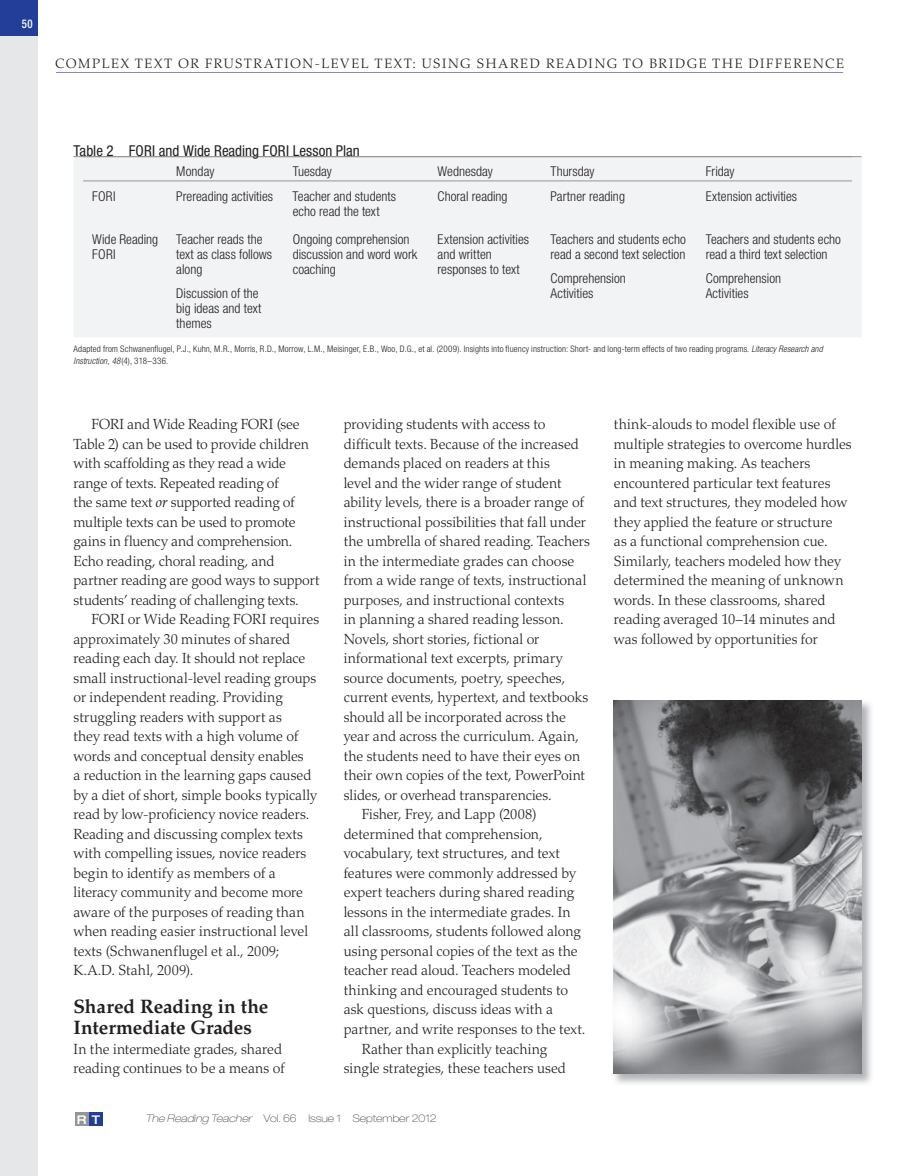
<style>
.page{position:relative;width:906px;height:1176px;background:#fff}
.page>*{position:absolute;margin:0;border:0;box-sizing:border-box;transform-origin:0 0}
.t1{font:700 19.5px/21px "Palatino LT Std";color:#231f20}
.t2{font:condensed 15px "Helvetica Neue LT Std";color:#231f20}
.t3{font:300 14.7px/19.5px "Palatino LT Std";letter-spacing:-.005em;color:#231f20}
.t4{font:300 14.7px "Palatino LT Std";letter-spacing:.015em;color:#231f20}
.t5{font:300 condensed 13.5px/15px "Helvetica Neue LT Std";color:#231f20}
.t6{font:300 13.5px "Palatino LT Std";letter-spacing:.125em;color:#231f20}
.t7{font:500 condensed 12px "Helvetica Neue LT Std";color:#fff;scale:.9 1}
.t8{font:500 expanded 12px "Helvetica Neue LT Std";color:#fff}
.t9{font:100 expanded 10.5px "Helvetica Neue LT Std";color:#4b4c4d}
.t10{font:300 condensed 9px/12px "Helvetica Neue LT Std";letter-spacing:.015em;color:#231f20}
.s1{font-style:italic}
.s2{font-weight:400;font-style:italic}
</style>
<div class="page">
<hr style="left:56px;top:72px;width:787px;height:1px;background:#8587c1">
<div style="left:0;top:0;width:37px;height:1175px;background:#e6e7e9"></div>
<div style="left:0;top:0;width:37px;height:36px;background:#233e98"></div>
<div style="left:75px;top:1112px;width:13px;height:14px;background:#939598"></div>
<div style="left:89px;top:1112px;width:14px;height:14px;background:#233e98"></div>
<img style="left:613px;top:700px;width:259px;height:384px">
<img style="left:613px;top:700px;width:248px;height:373px">
<div style="left:73px;top:157px;width:788px;height:180px;background:#f2f3f4"></div>
<hr style="left:83px;top:180px;width:768px;height:1px;background:#939598">
<hr style="left:73px;top:156px;width:788px;height:1px;background:#939598">
<p class="t7" style="left:22px;top:19px;width:13px">50</p>
<p class="t6" style="left:55px;top:58px;width:790px">COMPLEX TEXT OR FRUSTRATION-LEVEL TEXT: USING SHARED READING TO BRIDGE THE DIFFERENCE</p>
<p class="t2" style="left:73px;top:145px;width:288px">Table 2 FORI and Wide Reading FORI Lesson Plan</p>
<p class="t5" style="left:176px;top:165px;width:40px">Monday</p>
<p class="t5" style="left:293px;top:165px;width:41px">Tuesday</p>
<p class="t5" style="left:437px;top:165px;width:57px">Wednesday</p>
<p class="t5" style="left:550px;top:165px;width:46px">Thursday</p>
<p class="t5" style="left:705px;top:165px;width:30px">Friday</p>
<p class="t5" style="left:92px;top:190px;width:25px">FORI</p>
<p class="t5" style="left:176px;top:190px;width:98px">Prereading activities</p>
<p class="t5" style="left:292px;top:190px;width:105px">Teacher and students echo read the text</p>
<p class="t5" style="left:437px;top:190px;width:72px">Choral reading</p>
<p class="t5" style="left:550px;top:190px;width:76px">Partner reading</p>
<p class="t5" style="left:705px;top:190px;width:93px">Extension activities</p>
<p class="t5" style="left:92px;top:233px;width:68px">Wide Reading<br>FORI</p>
<p class="t5" style="left:176px;top:233px;width:97px">Teacher reads the text as class follows along</p>
<p class="t5" style="left:176px;top:287px;width:86px">Discussion of the big ideas and text themes</p>
<p class="t5" style="left:293px;top:233px;width:126px">Ongoing comprehension discussion and word work coaching</p>
<p class="t5" style="left:437px;top:233px;width:93px">Extension activities and written responses to text</p>
<p class="t5" style="left:550px;top:233px;width:137px">Teachers and students echo read a second text selection</p>
<p class="t5" style="left:550px;top:272px;width:77px">Comprehension<br>Activities</p>
<p class="t5" style="left:705px;top:233px;width:137px">Teachers and students echo read a third text selection</p>
<p class="t5" style="left:705px;top:272px;width:77px">Comprehension<br>Activities</p>
<p class="t10" style="left:73px;top:343px;width:750px">Adapted from Schwanenflugel, P.J., Kuhn, M.R., Morris, R.D., Morrow, L.M., Meisinger, E.B., Woo, D.G., et al. (2009). Insights into fluency instruction: Short- and long-term effects of two reading programs. <span class="s1">Literacy Research and<br>Instruction</span>, <span class="s1">48</span>(4), 318–336.</p>
<p class="t3" style="left:73px;top:416px;width:247px;text-indent:18px">FORI and Wide Reading FORI (see Table 2) can be used to provide children with scaffolding as they read a wide range of texts. Repeated reading of<br>the same text <span class="s2">or</span> supported reading of multiple texts can be used to promote gains in fluency and comprehension.<br>Echo reading, choral reading, and partner reading are good ways to support students’ reading of challenging texts.</p>
<p class="t3" style="left:73px;top:611px;width:247px;text-indent:18px">FORI or Wide Reading FORI requires approximately 30 minutes of shared reading each day. It should not replace small instructional-level reading groups or independent reading. Providing struggling readers with support as<br>they read texts with a high volume of words and conceptual density enables<br>a reduction in the learning gaps caused by a diet of short, simple books typically read by low-proficiency novice readers.<br>Reading and discussing complex texts with compelling issues, novice readers begin to identify as members of a literacy community and become more aware of the purposes of reading than when reading easier instructional level texts (Schwanenflugel et al., 2009; K.A.D. Stahl, 2009).</p>
<h1 class="t1" style="left:73px;top:998px;width:196px">Shared Reading in the<br>Intermediate Grades</h1>
<p class="t3" style="left:73px;top:1040px;width:213px">In the intermediate grades, shared reading continues to be a means of</p>
<p class="t3" style="left:343px;top:416px;width:203px">providing students with access to</p>
<p class="t3" style="left:343px;top:435px;width:236px">difficult texts. Because of the increased</p>
<p class="t3" style="left:343px;top:455px;width:208px">demands placed on readers at this</p>
<p class="t3" style="left:343px;top:474px;width:219px">level and the wider range of student</p>
<p class="t3" style="left:343px;top:494px;width:242px">ability levels, there is a broader range of</p>
<p class="t3" style="left:343px;top:513px;width:244px">instructional possibilities that fall under</p>
<p class="t3" style="left:343px;top:533px;width:248px">the umbrella of shared reading. Teachers</p>
<p class="t3" style="left:343px;top:552px;width:232px">in the intermediate grades can choose</p>
<p class="t3" style="left:343px;top:572px;width:244px">from a wide range of texts, instructional</p>
<p class="t3" style="left:343px;top:591px;width:222px">purposes, and instructional contexts</p>
<p class="t3" style="left:343px;top:611px;width:221px">in planning a shared reading lesson.</p>
<p class="t3" style="left:343px;top:630px;width:197px">Novels, short stories, fictional or</p>
<p class="t3" style="left:343px;top:650px;width:220px">informational text excerpts, primary</p>
<p class="t3" style="left:343px;top:669px;width:223px">source documents, poetry, speeches,</p>
<p class="t3" style="left:343px;top:689px;width:246px">current events, hypertext, and textbooks</p>
<p class="t3" style="left:343px;top:708px;width:224px">should all be incorporated across the</p>
<p class="t4" style="left:343px;top:730px;width:237px">year and across the curriculum. Again,</p>
<p class="t3" style="left:343px;top:747px;width:238px">the students need to have their eyes on</p>
<p class="t3" style="left:343px;top:767px;width:243px">their own copies of the text, PowerPoint</p>
<p class="t3" style="left:343px;top:786px;width:209px">slides, or overhead transparencies.</p>
<p class="t3" style="left:361px;top:806px;width:176px">Fisher, Frey, and Lapp (2008)</p>
<p class="t3" style="left:343px;top:825px;width:200px">determined that comprehension,</p>
<p class="t3" style="left:343px;top:845px;width:218px">vocabulary, text structures, and text</p>
<p class="t3" style="left:343px;top:864px;width:234px">features were commonly addressed by</p>
<p class="t3" style="left:343px;top:884px;width:232px">expert teachers during shared reading</p>
<p class="t3" style="left:343px;top:903px;width:228px">lessons in the intermediate grades. In</p>
<p class="t3" style="left:343px;top:923px;width:238px">all classrooms, students followed along</p>
<p class="t3" style="left:343px;top:942px;width:235px">using personal copies of the text as the</p>
<p class="t3" style="left:343px;top:962px;width:228px">teacher read aloud. Teachers modeled</p>
<p class="t3" style="left:343px;top:981px;width:226px">thinking and encouraged students to</p>
<p class="t3" style="left:343px;top:1001px;width:211px">ask questions, discuss ideas with a</p>
<p class="t3" style="left:343px;top:1020px;width:243px">partner, and write responses to the text.</p>
<p class="t3" style="left:361px;top:1040px;width:187px">Rather than explicitly teaching</p>
<p class="t3" style="left:343px;top:1059px;width:223px">single strategies, these teachers used</p>
<p class="t8" style="left:77px;top:1114px;width:25px">R T</p>
<p class="t9" style="left:145px;top:1114px;width:292px"><span class="s1">The Reading Teacher</span> Vol. 66 Issue 1 September 2012</p>
<p class="t3" style="left:613px;top:416px;width:239px">think-alouds to model flexible use of multiple strategies to overcome hurdles in meaning making. As teachers encountered particular text features and text structures, they modeled how they applied the feature or structure<br>as a functional comprehension cue.<br>Similarly, teachers modeled how they determined the meaning of unknown words. In these classrooms, shared reading averaged 10–14 minutes and was followed by opportunities for</p>
</div>
